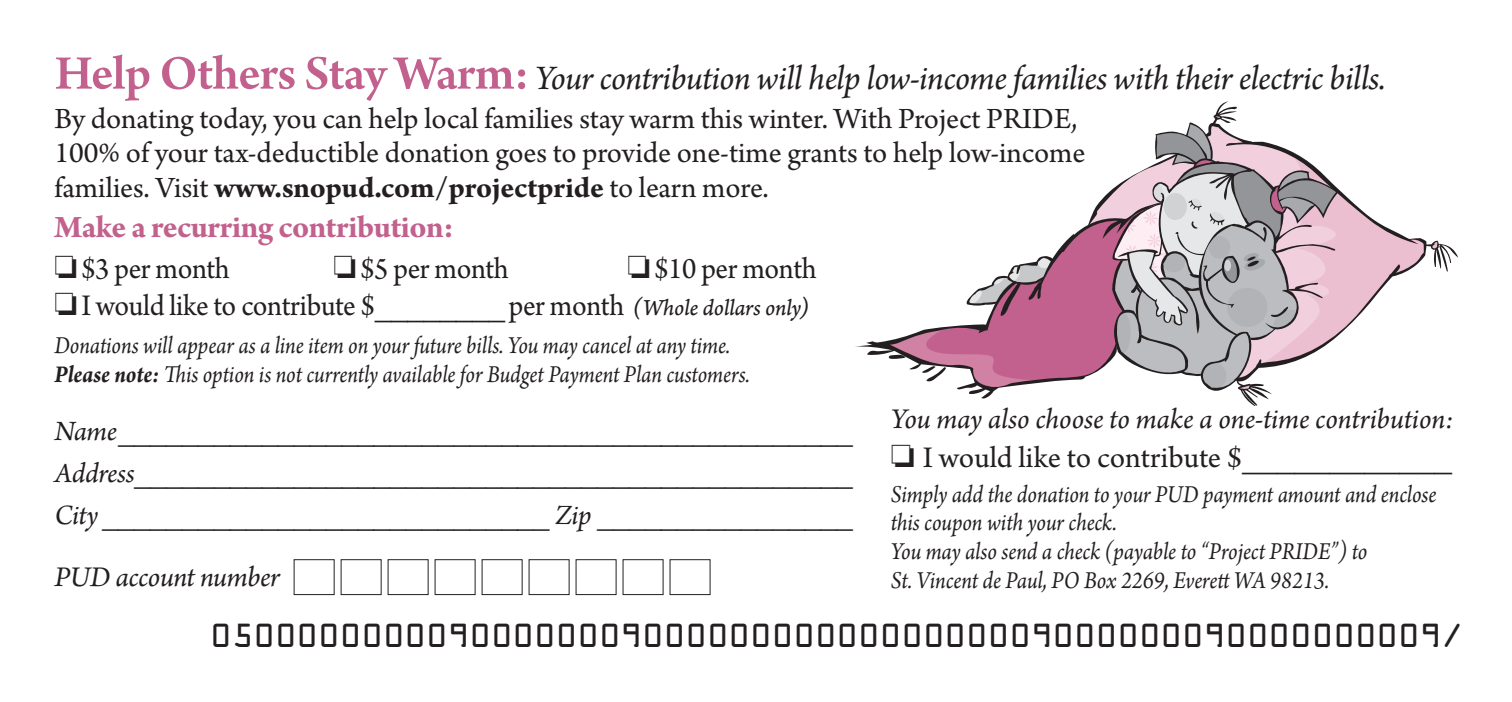
<style>
.page{position:relative;width:1512px;height:702px;background:#fff}
.page>*{position:absolute;margin:0;border:0;box-sizing:border-box;transform-origin:0 0}
.t1{font:italic 36px "Arno Pro";letter-spacing:-.015em;color:#231f20}
.t2{font:700 33px "Arno Pro";letter-spacing:-.015em;color:#c2618d}
.t3{font:31.5px "Arno Pro";letter-spacing:-.01em;color:#231f20;scale:.95 1}
.t4{font:31.5px "Arno Pro";letter-spacing:-.01em;color:#231f20}
.t5{font:30.9px/34.5px "Arno Pro";color:#231f20}
.t6{font:italic 30px "Arno Pro";letter-spacing:-.01em;color:#231f20}
.t7{font:30px "OCRA Std";color:#231f20}
.t8{font:italic 29.4px/42px "Arno Pro";letter-spacing:-.015em;color:#231f20;text-align:justify}
.t9{font:italic 25.5px/28.8px "Arno Pro";letter-spacing:-.005em;color:#231f20;scale:.9 1}
.s1{font-weight:600;font-style:normal;font-size:51px;color:#c2618d}
.s2{font-weight:700}
.s3{font-family:"Arno Pro Italic Caption";font-size:24px}
</style>
<div class="page">
<svg style="left:1213px;top:101px;width:245px;height:305px"></svg>
<svg style="left:855px;top:122px;width:572px;height:277px"></svg>
<div style="left:294px;top:559px;width:41px;height:36px;border:1px solid #231f20"></div>
<div style="left:482px;top:559px;width:41px;height:36px;border:1px solid #231f20"></div>
<div style="left:341px;top:559px;width:41px;height:36px;border:1px solid #231f20"></div>
<div style="left:529px;top:559px;width:41px;height:36px;border:1px solid #231f20"></div>
<div style="left:388px;top:559px;width:41px;height:36px;border:1px solid #231f20"></div>
<div style="left:576px;top:559px;width:40px;height:36px;border:1px solid #231f20"></div>
<div style="left:435px;top:559px;width:41px;height:36px;border:1px solid #231f20"></div>
<div style="left:623px;top:559px;width:40px;height:36px;border:1px solid #231f20"></div>
<div style="left:670px;top:559px;width:40px;height:36px;border:1px solid #231f20"></div>
<h1 class="t1" style="left:55px;top:57px;width:1332px"><span class="s1">Help Others Stay Warm:</span> Your contribution will help low-income families with their electric bills.</h1>
<p class="t5" style="left:55px;top:103px;width:1032px">By donating today, you can help local families stay warm this winter. With Project PRIDE,<br>100% of your tax-deductible donation goes to provide one-time grants to help low-income families. Visit <span class="s2">www.snopud.com/projectpride</span> to learn more.</p>
<p class="t2" style="left:55px;top:208px;width:401px">Make a recurring contribution:</p>
<p class="t3" style="left:55px;top:250px;width:186px">□$3 per month</p>
<p class="t3" style="left:334px;top:250px;width:186px">□$5 per month</p>
<p class="t3" style="left:628px;top:250px;width:200px">□$10 per month</p>
<p class="t3" style="left:55px;top:287px;width:796px">□I would like to contribute $________ per month <span class="s3">(Whole dollars only)</span></p>
<p class="t9" style="left:54px;top:333px;width:774px">Donations will appear as a line item on your future bills. You may cancel at any time.<br><span class="s2">Please note:</span> This option is not currently available for Budget Payment Plan customers.</p>
<p class="t8" style="left:54px;top:412px;width:800px">Name______________________________________________ Address_____________________________________________ City____________________________ Zip ________________</p>
<p class="t6" style="left:54px;top:560px;width:227px">PUD account number</p>
<p class="t6" style="left:891px;top:402px;width:565px">You may also choose to make a one-time contribution:</p>
<p class="t4" style="left:891px;top:439px;width:563px">□ I would like to contribute $____________</p>
<p class="t9" style="left:891px;top:481px;width:608px">Simply add the donation to your PUD payment amount and enclose this coupon with your check.<br>You may also send a check (payable to “Project PRIDE”) to<br>St. Vincent de Paul, PO Box 2269, Everett WA 98213.</p>
<p class="t7" style="left:210px;top:622px;width:1254px">050000000009000000090000000000000000009000000090000000009/</p>
</div>
